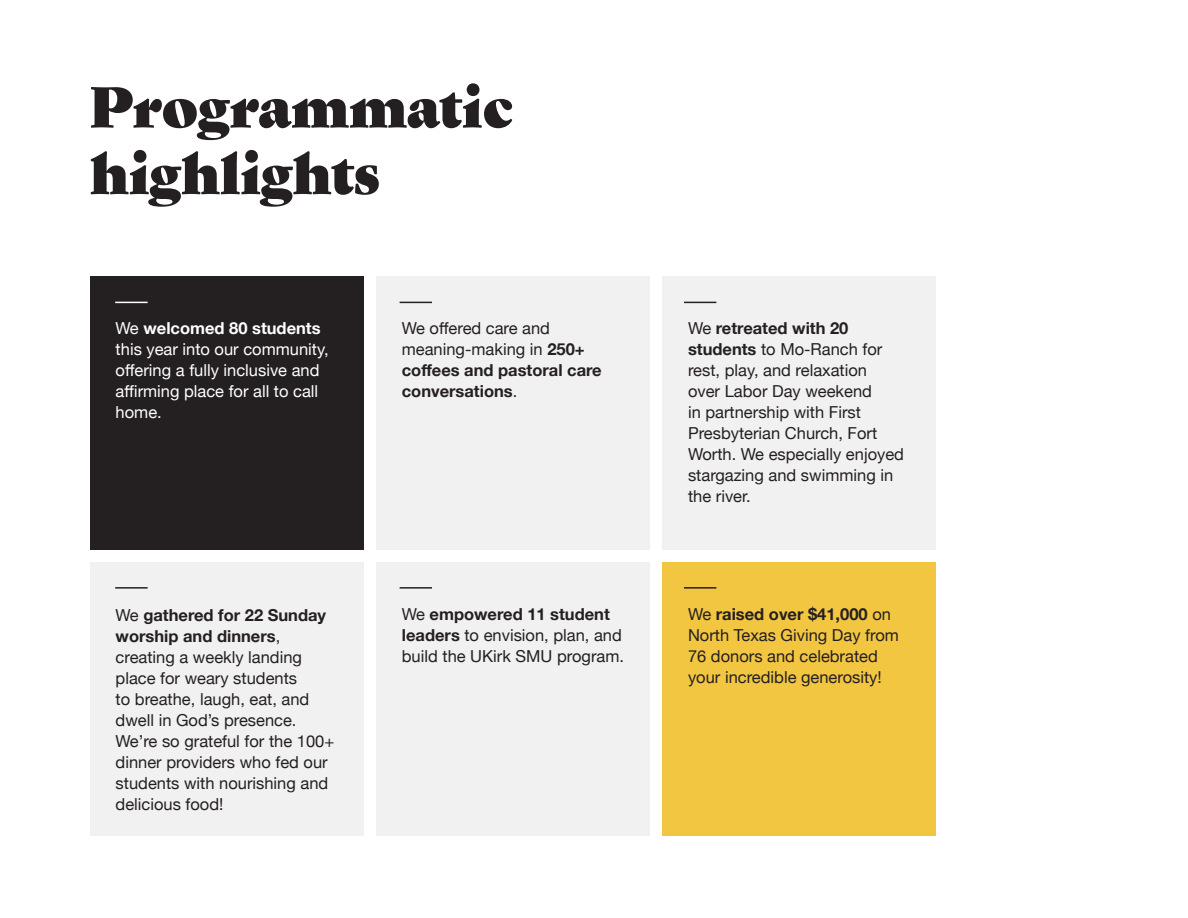
<style>
.page{position:relative;width:1188px;height:918px;background:#fff}
.page>*{position:absolute;margin:0;border:0;box-sizing:border-box;transform-origin:0 0}
.t1{font:55.5px/66.6px "Gastromond";color:#241f21}
.t2{font:16.5px/21px "Helvetica Neue";color:#241f21}
.t3{font:16.5px/21px "Helvetica Neue";color:#fff}
.t4{font:700 16.5px/21px "Helvetica Neue";color:#241f21}
.s1{font-weight:700}
.s2{font-weight:400}
</style>
<div class="page">
<div style="left:90px;top:276px;width:274px;height:274px;background:#241f21"></div>
<div style="left:90px;top:562px;width:274px;height:274px;background:#f2f1f2"></div>
<div style="left:376px;top:276px;width:274px;height:274px;background:#f2f1f2"></div>
<div style="left:662px;top:276px;width:274px;height:274px;background:#f2f1f2"></div>
<div style="left:376px;top:562px;width:274px;height:274px;background:#f2f1f2"></div>
<div style="left:662px;top:562px;width:274px;height:274px;background:#f2c641"></div>
<hr style="left:115px;top:302px;width:33px;height:1px;background:#fff">
<hr style="left:115px;top:587px;width:33px;height:2px;background:#231f20">
<hr style="left:400px;top:302px;width:32px;height:1px;background:#231f20">
<hr style="left:400px;top:587px;width:32px;height:2px;background:#231f20">
<hr style="left:684px;top:302px;width:32px;height:1px;background:#231f20">
<hr style="left:684px;top:587px;width:32px;height:2px;background:#231f20">
<p class="t1" style="left:90px;top:69px;width:425px">Programmatic highlights</p>
<p class="t3" style="left:116px;top:319px;width:215px">We <span class="s1">welcomed 80 students </span>this year into our community, offering a fully inclusive and affirming place for all to call home.</p>
<p class="t2" style="left:116px;top:605px;width:220px">We <span class="s1">gathered for 22 Sunday worship and dinners</span>, creating a weekly landing place for weary students<br>to breathe, laugh, eat, and dwell in God’s presence.<br>We’re so grateful for the 100+ dinner providers who fed our students with nourishing and delicious food!</p>
<p class="t4" style="left:402px;top:318px;width:201px"><span class="s2">We offered care and meaning-making in</span> 250+ coffees and pastoral care conversations<span class="s2">.</span></p>
<p class="t2" style="left:688px;top:319px;width:218px">We <span class="s1">retreated with 20 students</span> to Mo-Ranch for rest, play, and relaxation<br>over Labor Day weekend<br>in partnership with First<br>Presbyterian Church, Fort<br>Worth. We especially enjoyed stargazing and swimming in the river.</p>
<p class="t2" style="left:402px;top:605px;width:224px">We <span class="s1">empowered 11 student leaders</span> to envision, plan, and build the UKirk SMU program.</p>
<p class="t2" style="left:688px;top:605px;width:212px">We <span class="s1">raised over $41,000</span> on<br>North Texas Giving Day from<br>76 donors and celebrated your incredible generosity!</p>
</div>
